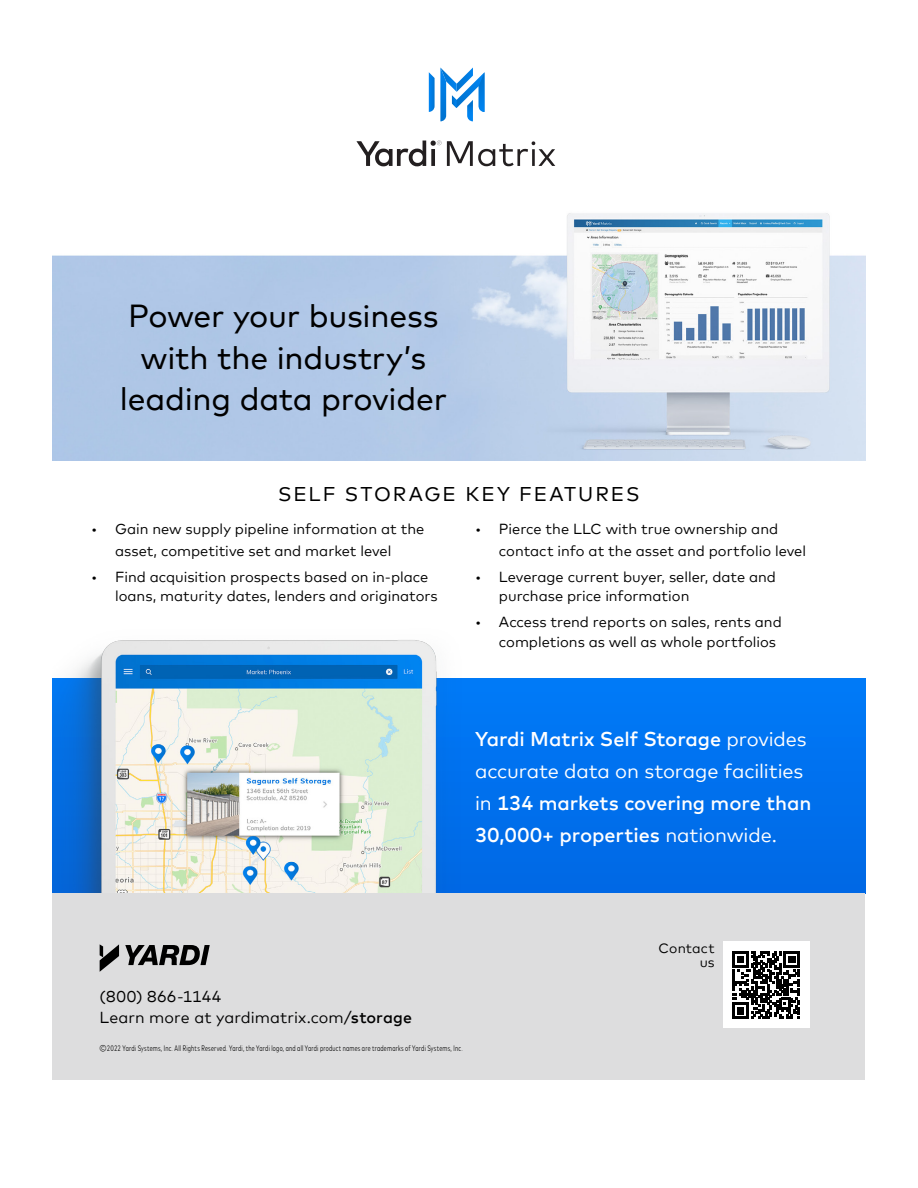
<style>
.page{position:relative;width:918px;height:1188px;background:#fff}
.page>*{position:absolute;margin:0;border:0;box-sizing:border-box;transform-origin:0 0}
.t1{font:31.8px/41.2px "Mark Offc Pro";letter-spacing:-.005em;color:#000;text-align:center}
.t2{font:500 19.95px/31.8px "Mark Offc Pro";letter-spacing:-.005em;color:#fff}
.t3{font:19.95px "Mark Offc Pro";letter-spacing:.1em;color:#000}
.t4{font:15.9px/21.3px "Mark Offc Pro";letter-spacing:.005em;color:#000}
.t5{font:14.55px/20px "Mark Offc Pro";color:#000}
.t6{font:13.8px/14.5px "Mark Offc Pro";letter-spacing:.01em;color:#000;text-align:right}
.t7{font:300 condensed 7.95px "Mark Offc Pro";letter-spacing:.03em;color:#000}
.s1{font-weight:400}
.s2{font-weight:500}
</style>
<div class="page">
<div style="left:52px;top:678px;width:813px;height:216px;background:#0070ee"></div>
<svg style="left:356px;top:141px;width:85px;height:25px"></svg>
<svg style="left:447px;top:141px;width:108px;height:25px"></svg>
<svg style="left:429px;top:68px;width:55px;height:53px"></svg>
<img style="left:52px;top:640px;width:570px;height:254px">
<div style="left:52px;top:894px;width:813px;height:186px;background:#ddddde"></div>
<svg style="left:100px;top:944px;width:19px;height:28px"></svg>
<svg style="left:125px;top:945px;width:85px;height:20px"></svg>
<div style="left:723px;top:942px;width:86px;height:86px;background:#fff"></div>
<svg style="left:732px;top:951px;width:68px;height:68px"></svg>
<img style="left:52px;top:213px;width:813px;height:248px">
<h1 class="t1" style="left:120px;top:293px;width:329px">Power your business with the industry’s leading data provider</h1>
<h2 class="t3" style="left:278px;top:479px;width:363px">SELF STORAGE KEY FEATURES</h2>
<p class="t5" style="left:115px;top:517px;width:311px;line-height:21.3px;text-indent:-24px">• Gain new supply pipeline information at the asset, competitive set and market level</p>
<p class="t5" style="left:115px;top:565px;width:324px;text-indent:-24px">• Find acquisition prospects based on in-place loans, maturity dates, lenders and originators</p>
<p class="t5" style="left:499px;top:517px;width:309px;line-height:21.3px;text-indent:-24px">• Pierce the LLC with true ownership and contact info at the asset and portfolio level</p>
<p class="t5" style="left:499px;top:565px;width:279px;text-indent:-24px">• Leverage current buyer, seller, date and purchase price information</p>
<p class="t5" style="left:499px;top:611px;width:284px;text-indent:-24px">• Access trend reports on sales, rents and completions as well as whole portfolios</p>
<h2 class="t2" style="left:475px;top:721px;width:338px">Yardi Matrix Self Storage <span class="s1">provides accurate data on storage facilities in</span> 134 markets covering more than 30,000+ properties <span class="s1">nationwide.</span></h2>
<p class="t4" style="left:100px;top:984px;width:314px">(800) 866-1144<br>Learn more at yardimatrix.com/<span class="s2">storage</span></p>
<p class="t4" style="left:149px;top:1005px;width:239px">with us at yardi.com/<span class="s2">webinars</span></p>
<p class="t7" style="left:100px;top:1043px;width:365px">©2022 Yardi Systems, Inc. All Rights Reserved. Yardi, the Yardi logo, and all Yardi product names are trademarks of Yardi Systems, Inc.</p>
<p class="t7" style="left:118px;top:1043px;width:5px">0</p>
<p class="t7" style="left:289px;top:1043px;width:5px">n</p>
<p class="t7" style="left:289px;top:1043px;width:5px">n</p>
<p class="t6" style="left:659px;top:939px;width:58px">Contact us</p>
<p class="t6" style="left:686px;top:959px;width:27px">Get</p>
</div>
